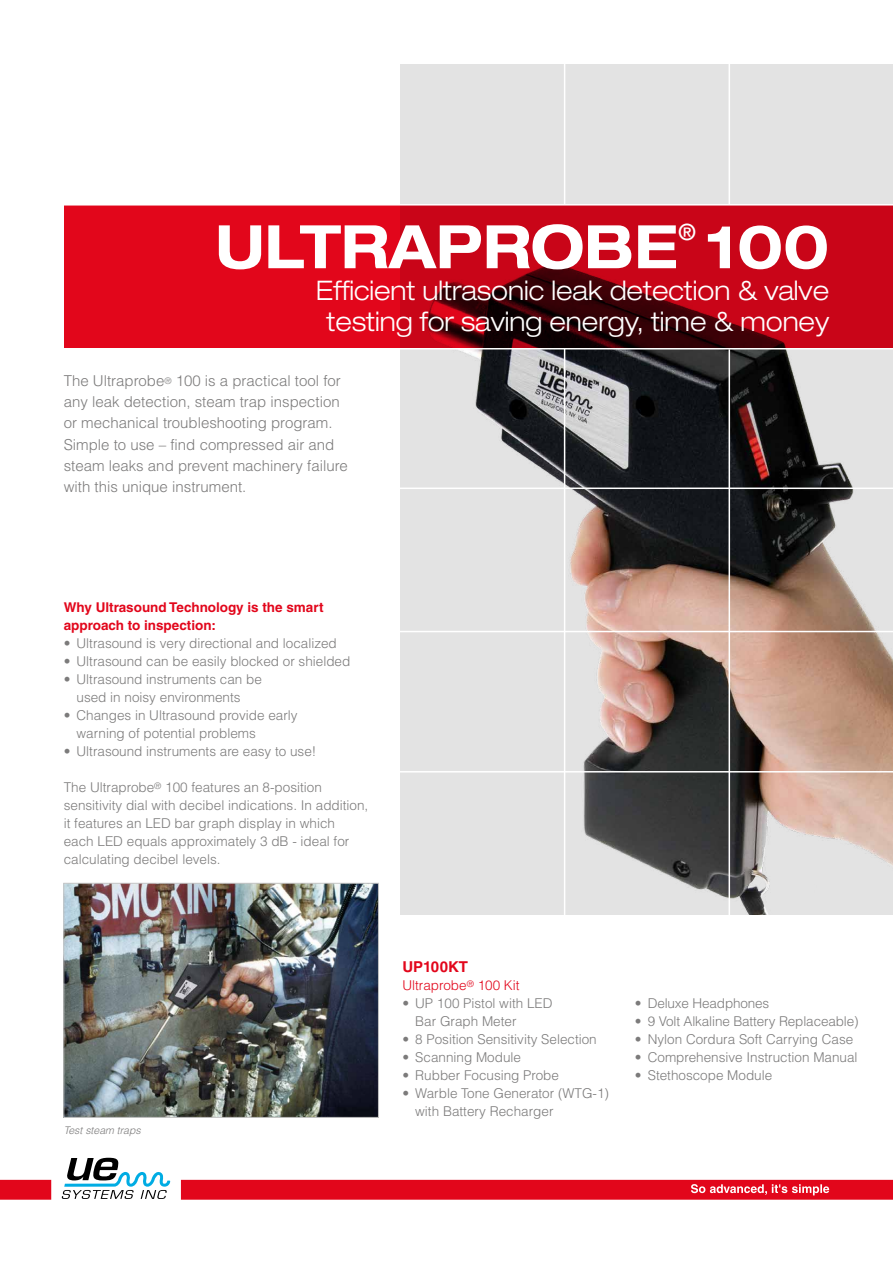
<style>
.page{position:relative;width:893px;height:1263px;background:#fff}
.page>*{position:absolute;margin:0;border:0;box-sizing:border-box;transform-origin:0 0}
.t1{font:700 expanded 60px "Helvetica Neue LT Std";color:#fff;scale:.94 1}
.t2{font:300 expanded 27px/30.8px "Helvetica Neue LT Std";color:#fff;text-align:center;scale:.94 1}
.t3{font:500 expanded 22.5px "Helvetica Neue LT Std";color:#fff}
.t4{font:300 15px/21px "Helvetica LT Std";color:#7c7b7b}
.t5{font:700 15px "Helvetica LT Std";color:#e2061b}
.t6{font:300 13.5px/18px "Helvetica LT Std";color:#7c7b7b}
.t7{font:700 13.5px/18px "Helvetica LT Std";color:#e2061b}
.t8{font:300 13.5px "Helvetica LT Std";color:#e2061b}
.t9{font:italic 300 10.5px "Helvetica LT Std";color:#7c7b7b}
</style>
<div class="page">
<div style="left:401px;top:64px;width:492px;height:850px;background:#e3e3e3"></div>
<img style="left:401px;top:349px;width:492px;height:565px">
<svg style="left:64px;top:206px;width:829px;height:142px;background:#bc0416"></svg>
<hr style="left:392px;top:771px;width:501px;height:1px;background:#fff">
<hr style="left:392px;top:631px;width:501px;height:1px;background:#fff">
<hr style="left:389px;top:487px;width:504px;height:2px;background:#fff">
<hr style="left:0;top:348px;width:893px;height:1px;background:#fff">
<hr style="left:0;top:204px;width:893px;height:2px;background:#fff">
<img style="left:65px;top:885px;width:312px;height:231px">
<div style="left:63px;top:883px;width:316px;height:235px;border:1px solid #c6c6c6"></div>
<hr style="left:564px;top:349px;width:1px;height:575px;background:#fff">
<hr style="left:564px;top:54px;width:1px;height:151px;background:#fff">
<hr style="left:729px;top:349px;width:1px;height:575px;background:#fff">
<hr style="left:729px;top:54px;width:1px;height:151px;background:#fff">
<svg style="left:0;top:1158px;width:893px;height:42px"></svg>
<h1 class="t1" style="left:215px;top:209px;width:494px">ULTRAPROBE</h1>
<h3 class="t3" style="left:678px;top:218px;width:19px">®</h3>
<h1 class="t1" style="left:706px;top:209px;width:133px">100</h1>
<h2 class="t2" style="left:316px;top:275px;width:547px">Efficient ultrasonic leak detection &amp; valve testing for saving energy, time &amp; money</h2>
<p class="t4" style="left:64px;top:370px;width:285px">The Ultraprobe<sup>®</sup> 100 is a practical tool for any leak detection, steam trap inspection or mechanical troubleshooting program.<br>Simple to use – find compressed air and steam leaks and prevent machinery failure with this unique instrument.</p>
<p class="t7" style="left:64px;top:598px;width:261px">Why Ultrasound Technology is the smart approach to inspection:</p>
<p class="t6" style="left:64px;top:634px;width:275px">• Ultrasound is very directional and localized</p>
<p class="t6" style="left:64px;top:652px;width:288px">• Ultrasound can be easily blocked or shielded</p>
<p class="t6" style="left:77px;top:670px;width:187px;text-indent:-13px">• Ultrasound instruments can be used in noisy environments</p>
<p class="t6" style="left:77px;top:706px;width:223px;text-indent:-13px">• Changes in Ultrasound provide early warning of potential problems</p>
<p class="t6" style="left:64px;top:742px;width:254px">• Ultrasound instruments are easy to use!</p>
<p class="t6" style="left:64px;top:778px;width:306px">The Ultraprobe<sup>®</sup> 100 features an 8-position sensitivity dial with decibel indications. In addition, it features an LED bar graph display in which each LED equals approximately 3 dB - ideal for calculating decibel levels.</p>
<p class="t9" style="left:64px;top:1124px;width:79px">Test steam traps</p>
<p class="t5" style="left:402px;top:958px;width:67px">UP100KT</p>
<p class="t8" style="left:402px;top:977px;width:119px">Ultraprobe<sup>®</sup> 100 Kit</p>
<p class="t6" style="left:415px;top:994px;width:139px;text-indent:-13px">• UP 100 Pistol with LED<br>Bar Graph Meter</p>
<p class="t6" style="left:402px;top:1030px;width:196px">• 8 Position Sensitivity Selection</p>
<p class="t6" style="left:402px;top:1048px;width:120px">• Scanning Module</p>
<p class="t6" style="left:402px;top:1066px;width:158px">• Rubber Focusing Probe</p>
<p class="t6" style="left:415px;top:1084px;width:195px;text-indent:-13px">• Warble Tone Generator (WTG-1) with Battery Recharger</p>
<p class="t6" style="left:635px;top:994px;width:136px">• Deluxe Headphones</p>
<p class="t6" style="left:635px;top:1012px;width:225px">• 9 Volt Alkaline Battery Replaceable)</p>
<p class="t6" style="left:635px;top:1030px;width:220px">• Nylon Cordura Soft Carrying Case</p>
<p class="t6" style="left:635px;top:1048px;width:224px">• Comprehensive Instruction Manual</p>
<p class="t6" style="left:635px;top:1066px;width:139px">• Stethoscope Module</p>
</div>
